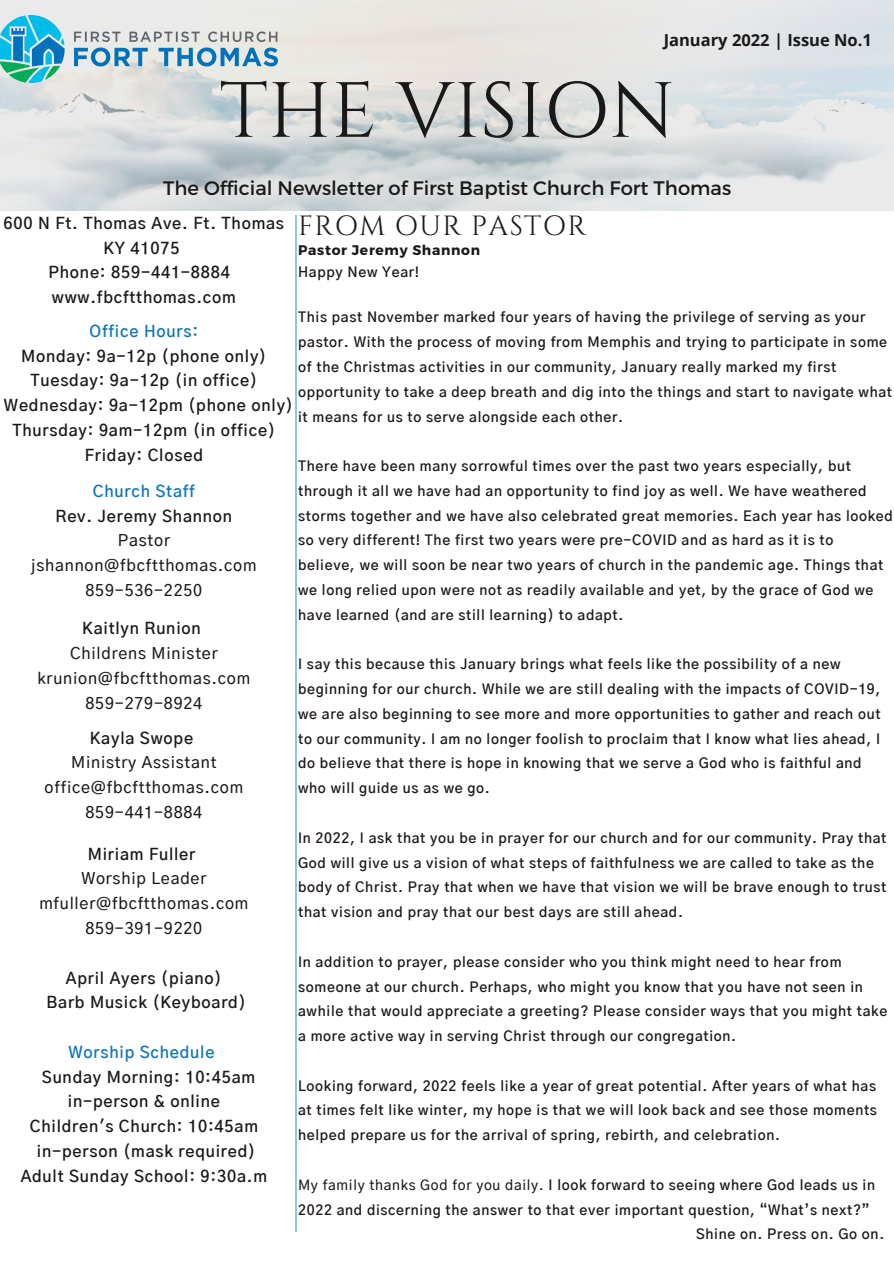
<style>
.page{position:relative;width:894px;height:1264px;background:#fff}
.page>*{position:absolute;margin:0;border:0;box-sizing:border-box;transform-origin:0 0}
.t1{font:78px "Cinzel";color:#191919}
.t2{font:27.75px "Cinzel";letter-spacing:.05em;color:#191919}
.t3{font:19.5px "Montserrat";color:#191919}
.t4{font:700 16.5px "Open Sans";color:#191919}
.t5{font:600 15.9px/24.8px "Gothic A1";letter-spacing:.05em;color:#191919;text-align:center}
.t6{font:500 15.9px "Gothic A1";letter-spacing:.05em;color:#191919}
.t7{font:600 15.9px "Gothic A1";letter-spacing:.05em;color:#1174b9}
.t8{font:600 13.8px/24.8px "Gothic A1";letter-spacing:.05em;color:#191919}
.t9{font:700 13.8px "Montserrat";letter-spacing:.05em;color:#191919}
.s1{font-weight:500}
</style>
<div class="page">
<img style="left:0;top:0;width:893px;height:211px">
<hr style="left:295px;top:215px;width:1px;height:1016px;background:#92c5e8">
<img style="left:0;top:16px;width:277px;height:66px">
<p class="t4" style="left:663px;top:28px;width:210px">January 2022 | Issue No.1</p>
<p class="t1" style="left:219px;top:61px;width:456px">THE VISION</p>
<p class="t3" style="left:163px;top:176px;width:569px">The Official Newsletter of First Baptist Church Fort Thomas</p>
<p class="t5" style="left:4px;top:212px;width:282px">600 N Ft. Thomas Ave. Ft. Thomas<br>KY 41075</p>
<p class="t5" style="left:48px;top:261px;width:183px">Phone: 859-441-8884</p>
<p class="t5" style="left:52px;top:286px;width:185px">www.fbcftthomas.com</p>
<p class="t7" style="left:90px;top:324px;width:110px">Office Hours:</p>
<p class="t5" style="left:21px;top:344px;width:247px">Monday: 9a-12p (phone only)</p>
<p class="t5" style="left:30px;top:369px;width:228px">Tuesday: 9a-12p (in office)</p>
<p class="t5" style="left:4px;top:394px;width:291px">Wednesday: 9a-12pm (phone only)</p>
<p class="t5" style="left:12px;top:419px;width:264px">Thursday: 9am-12pm (in office)</p>
<p class="t5" style="left:85px;top:444px;width:120px">Friday: Closed</p>
<p class="t7" style="left:93px;top:484px;width:104px">Church Staff</p>
<p class="t5" style="left:56px;top:504px;width:178px">Rev. Jeremy Shannon</p>
<p class="t6" style="left:118px;top:534px;width:54px">Pastor</p>
<p class="t6" style="left:31px;top:558px;width:227px">jshannon@fbcftthomas.com</p>
<p class="t6" style="left:85px;top:583px;width:118px">859-536-2250</p>
<p class="t5" style="left:82px;top:617px;width:120px">Kaitlyn Runion</p>
<p class="t6" style="left:70px;top:646px;width:149px">Childrens Minister</p>
<p class="t6" style="left:38px;top:671px;width:214px">krunion@fbcftthomas.com</p>
<p class="t6" style="left:85px;top:696px;width:118px">859-279-8924</p>
<p class="t5" style="left:90px;top:726px;width:105px">Kayla Swope</p>
<p class="t6" style="left:71px;top:755px;width:147px">Ministry Assistant</p>
<p class="t6" style="left:45px;top:780px;width:200px">office@fbcftthomas.com</p>
<p class="t6" style="left:85px;top:805px;width:118px">859-441-8884</p>
<p class="t5" style="left:88px;top:842px;width:109px">Miriam Fuller</p>
<p class="t6" style="left:81px;top:871px;width:126px">Worship Leader</p>
<p class="t6" style="left:39px;top:896px;width:210px">mfuller@fbcftthomas.com</p>
<p class="t6" style="left:85px;top:921px;width:118px">859-391-9220</p>
<p class="t5" style="left:66px;top:966px;width:157px">April Ayers (piano)</p>
<p class="t5" style="left:46px;top:991px;width:201px">Barb Musick (Keyboard)</p>
<p class="t7" style="left:68px;top:1045px;width:147px">Worship Schedule</p>
<p class="t5" style="left:42px;top:1065px;width:215px">Sunday Morning: 10:45am</p>
<p class="t5" style="left:68px;top:1090px;width:154px">in-person &amp; online</p>
<p class="t5" style="left:30px;top:1115px;width:230px">Children's Church: 10:45am</p>
<p class="t5" style="left:37px;top:1139px;width:220px">in-person (mask required)</p>
<p class="t5" style="left:21px;top:1164px;width:248px">Adult Sunday School: 9:30a.m</p>
<p class="t2" style="left:298px;top:208px;width:289px">FROM OUR PASTOR</p>
<p class="t9" style="left:298px;top:241px;width:183px">Pastor Jeremy Shannon</p>
<p class="t8" style="left:298px;top:261px;width:123px">Happy New Year!</p>
<p class="t8" style="left:298px;top:306px;width:595px">This past November marked four years of having the privilege of serving as your pastor. With the process of moving from Memphis and trying to participate in some of the Christmas activities in our community, January really marked my first opportunity to take a deep breath and dig into the things and start to navigate what it means for us to serve alongside each other.</p>
<p class="t8" style="left:298px;top:454px;width:596px">There have been many sorrowful times over the past two years especially, but through it all we have had an opportunity to find joy as well. We have weathered storms together and we have also celebrated great memories. Each year has looked so very different! The first two years were pre-COVID and as hard as it is to believe, we will soon be near two years of church in the pandemic age. Things that we long relied upon were not as readily available and yet, by the grace of God we have learned (and are still learning) to adapt.</p>
<p class="t8" style="left:298px;top:653px;width:583px">I say this because this January brings what feels like the possibility of a new beginning for our church. While we are still dealing with the impacts of COVID-19, we are also beginning to see more and more opportunities to gather and reach out to our community. I am no longer foolish to proclaim that I know what lies ahead, I do believe that there is hope in knowing that we serve a God who is faithful and who will guide us as we go.</p>
<p class="t8" style="left:298px;top:826px;width:589px">In 2022, I ask that you be in prayer for our church and for our community. Pray that God will give us a vision of what steps of faithfulness we are called to take as the body of Christ. Pray that when we have that vision we will be brave enough to trust that vision and pray that our best days are still ahead.</p>
<p class="t8" style="left:298px;top:950px;width:590px">In addition to prayer, please consider who you think might need to hear from someone at our church. Perhaps, who might you know that you have not seen in awhile that would appreciate a greeting? Please consider ways that you might take a more active way in serving Christ through our congregation.</p>
<p class="t8" style="left:298px;top:1074px;width:580px;text-align:justify">Looking forward, 2022 feels like a year of great potential. After years of what has at times felt like winter, my hope is that we will look back and see those moments helped prepare us for the arrival of spring, rebirth, and celebration.</p>
<p class="t8" style="left:298px;top:1173px;width:578px"><span class="s1">My family thanks God for you daily.</span> I look forward to seeing where God leads us in<br>2022 and discerning the answer to that ever important question, “What’s next?”</p>
<p class="t8" style="left:696px;top:1222px;width:190px">Shine on. Press on. Go on.</p>
</div>
